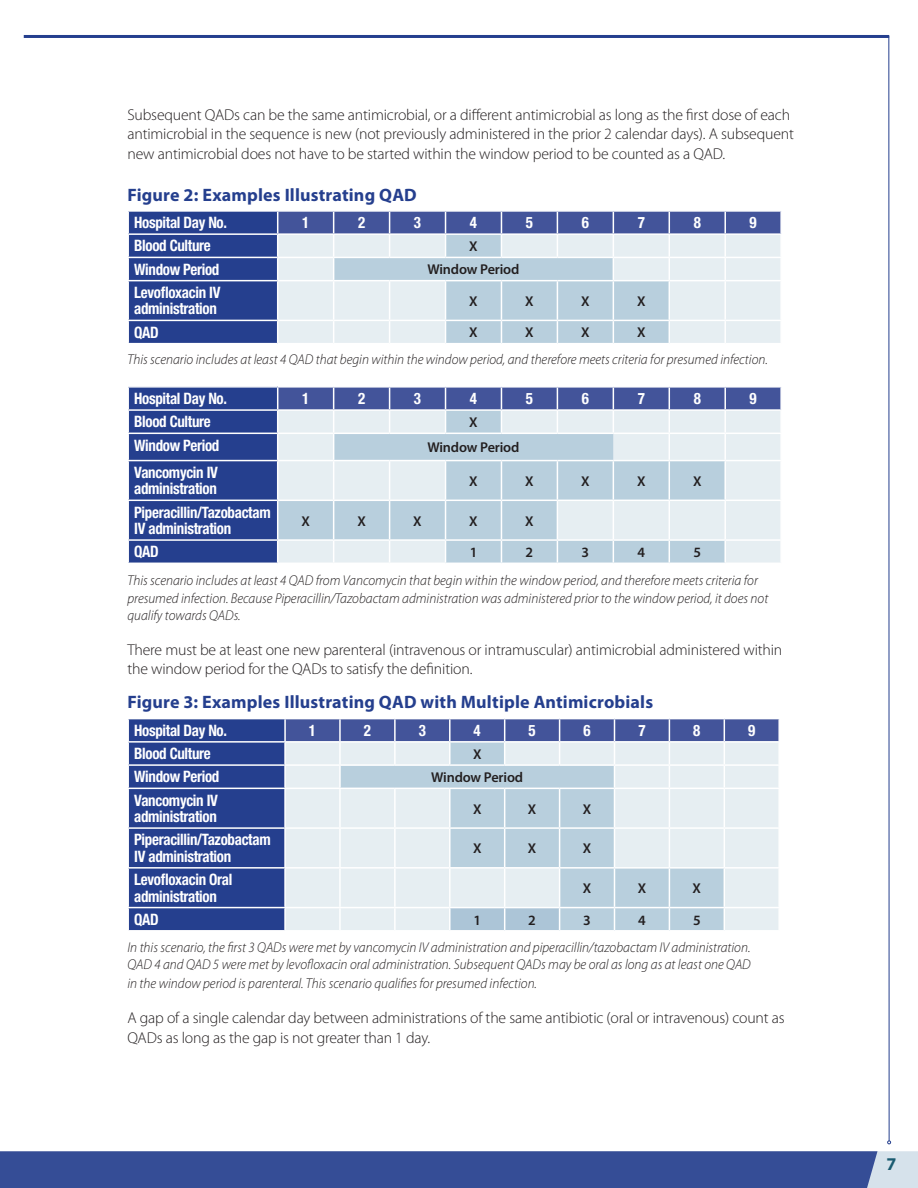
<style>
.page{position:relative;width:918px;height:1188px;background:#fff}
.page>*{position:absolute;margin:0;border:0;box-sizing:border-box;transform-origin:0 0}
.H2_Blue_12pt_ExSp_ab{font:700 18px "Myriad Pro";letter-spacing:.01em;color:#253f8e}
.t1{font:700 18px "Myriad Pro";color:#1a5b70}
.P1_10_5_Ex_Sp_After{font:300 15.75px/19.5px "Myriad Pro";letter-spacing:-.01em;color:#231f20}
.TH_H2_10_5_Bold_Cond{font:700 condensed 15.75px/16.5px "Helvetica Neue LT Std";letter-spacing:-.02em;color:#fff;scale:.95 1}
.P1_10_5_Lft{font:300 15.75px/19.5px "Myriad Pro";letter-spacing:-.01em;color:#231f20}
.TH_Title_10_5__Conde{font:700 condensed 15.75px "Helvetica Neue LT Std";letter-spacing:-.02em;color:#fff;scale:.95 1}
.TH_H2_10_5_Cntr{font:700 condensed 15.75px "Helvetica Neue LT Std";color:#fff;scale:.95 1}
.P1_10_5_Lft-2{font:italic 300 14.25px/17.1px "Myriad Pro";color:#231f20;scale:.95 1}
.P1_10_5_Ex_Sp_After-2{font:italic 300 14.25px "Myriad Pro";color:#231f20;scale:.95 1}
.TD_P1_Center{font:600 14.25px "Myriad Pro";letter-spacing:-.01em;color:#231f20}
</style>
<div class="page">
<div style="left:90px;top:1151px;width:828px;height:37px;background:#d6e2eb"></div>
<div style="left:0;top:1151px;width:878px;height:37px;background:#354d96"></div>
<hr style="left:24px;top:35px;width:865px;height:3px;background:#253f8e">
<hr style="left:888px;top:36px;width:1px;height:1105px;background:#253f8e">
<svg style="left:128px;top:211px;width:653px;height:133px;background:#9fafcd"></svg>
<hr style="left:724px;top:321px;width:2px;height:22px;background:#fff">
<hr style="left:669px;top:343px;width:56px;height:1px;background:#fff">
<hr style="left:669px;top:281px;width:1px;height:39px;background:#fff">
<svg style="left:128px;top:387px;width:653px;height:176px;background:#a0b1ce"></svg>
<hr style="left:725px;top:539px;width:57px;height:2px;background:#fff">
<hr style="left:724px;top:541px;width:2px;height:22px;background:#fff">
<hr style="left:780px;top:541px;width:2px;height:22px;background:#fff">
<svg style="left:128px;top:719px;width:651px;height:212px;background:#a4b4d0"></svg>
<hr style="left:778px;top:908px;width:2px;height:22px;background:#fff">
<hr style="left:285px;top:930px;width:55px;height:2px;background:#fff">
<hr style="left:340px;top:930px;width:55px;height:2px;background:#fff">
<hr style="left:395px;top:930px;width:55px;height:2px;background:#fff">
<hr style="left:450px;top:930px;width:55px;height:2px;background:#fff">
<hr style="left:505px;top:930px;width:55px;height:2px;background:#fff">
<hr style="left:560px;top:930px;width:54px;height:2px;background:#fff">
<hr style="left:615px;top:930px;width:54px;height:2px;background:#fff">
<hr style="left:669px;top:930px;width:55px;height:2px;background:#fff">
<hr style="left:724px;top:930px;width:56px;height:2px;background:#fff">
<p class="P1_10_5_Lft" style="left:127px;top:105px;width:668px">Subsequent QADs can be the same antimicrobial, or a different antimicrobial as long as the first dose of each antimicrobial in the sequence is new (not previously administered in the prior 2 calendar days). A subsequent new antimicrobial does not have to be started within the window period to be counted as a QAD.</p>
<h2 class="H2_Blue_12pt_ExSp_ab" style="left:127px;top:185px;width:291px">Figure 2: Examples Illustrating QAD</h2>
<h2 class="TH_Title_10_5__Conde" style="left:134px;top:213px;width:99px">Hospital Day No.</h2>
<h2 class="TH_H2_10_5_Cntr" style="left:302px;top:213px;width:9px">1</h2>
<h2 class="TH_H2_10_5_Cntr" style="left:358px;top:213px;width:9px">2</h2>
<h2 class="TH_H2_10_5_Cntr" style="left:414px;top:213px;width:9px">3</h2>
<h2 class="TH_H2_10_5_Cntr" style="left:470px;top:213px;width:9px">4</h2>
<h2 class="TH_H2_10_5_Cntr" style="left:526px;top:213px;width:9px">5</h2>
<h2 class="TH_H2_10_5_Cntr" style="left:582px;top:213px;width:9px">6</h2>
<h2 class="TH_H2_10_5_Cntr" style="left:638px;top:213px;width:9px">7</h2>
<h2 class="TH_H2_10_5_Cntr" style="left:694px;top:213px;width:9px">8</h2>
<h2 class="TH_H2_10_5_Cntr" style="left:750px;top:213px;width:9px">9</h2>
<h2 class="TH_H2_10_5_Bold_Cond" style="left:134px;top:237px;width:82px">Blood Culture</h2>
<p class="TD_P1_Center" style="left:469px;top:238px;width:10px">X</p>
<h2 class="TH_H2_10_5_Bold_Cond" style="left:134px;top:261px;width:91px">Window Period</h2>
<p class="TD_P1_Center" style="left:428px;top:262px;width:93px">Window Period</p>
<h2 class="TH_H2_10_5_Bold_Cond" style="left:134px;top:284px;width:92px">Levofloxacin IV administration</h2>
<p class="TD_P1_Center" style="left:469px;top:293px;width:10px">X</p>
<p class="TD_P1_Center" style="left:525px;top:293px;width:10px">X</p>
<p class="TD_P1_Center" style="left:581px;top:293px;width:10px">X</p>
<p class="TD_P1_Center" style="left:637px;top:293px;width:10px">X</p>
<h2 class="TH_H2_10_5_Bold_Cond" style="left:134px;top:324px;width:27px">QAD</h2>
<p class="TD_P1_Center" style="left:469px;top:325px;width:10px">X</p>
<p class="TD_P1_Center" style="left:525px;top:325px;width:10px">X</p>
<p class="TD_P1_Center" style="left:581px;top:325px;width:10px">X</p>
<p class="TD_P1_Center" style="left:637px;top:325px;width:10px">X</p>
<p class="P1_10_5_Ex_Sp_After-2" style="left:127px;top:352px;width:676px">This scenario includes at least 4 QAD that begin within the window period, and therefore meets criteria for presumed infection.</p>
<h2 class="TH_Title_10_5__Conde" style="left:134px;top:389px;width:99px">Hospital Day No.</h2>
<h2 class="TH_H2_10_5_Cntr" style="left:302px;top:389px;width:9px">1</h2>
<h2 class="TH_H2_10_5_Cntr" style="left:358px;top:389px;width:9px">2</h2>
<h2 class="TH_H2_10_5_Cntr" style="left:414px;top:389px;width:9px">3</h2>
<h2 class="TH_H2_10_5_Cntr" style="left:470px;top:389px;width:9px">4</h2>
<h2 class="TH_H2_10_5_Cntr" style="left:526px;top:389px;width:9px">5</h2>
<h2 class="TH_H2_10_5_Cntr" style="left:582px;top:389px;width:9px">6</h2>
<h2 class="TH_H2_10_5_Cntr" style="left:638px;top:389px;width:9px">7</h2>
<h2 class="TH_H2_10_5_Cntr" style="left:694px;top:389px;width:9px">8</h2>
<h2 class="TH_H2_10_5_Cntr" style="left:750px;top:389px;width:9px">9</h2>
<h2 class="TH_H2_10_5_Bold_Cond" style="left:134px;top:413px;width:82px">Blood Culture</h2>
<p class="TD_P1_Center" style="left:469px;top:414px;width:10px">X</p>
<h2 class="TH_H2_10_5_Bold_Cond" style="left:134px;top:437px;width:91px">Window Period</h2>
<p class="TD_P1_Center" style="left:428px;top:440px;width:93px">Window Period</p>
<h2 class="TH_H2_10_5_Bold_Cond" style="left:134px;top:464px;width:90px">Vancomycin IV administration</h2>
<p class="TD_P1_Center" style="left:469px;top:473px;width:10px">X</p>
<p class="TD_P1_Center" style="left:525px;top:473px;width:10px">X</p>
<p class="TD_P1_Center" style="left:581px;top:473px;width:10px">X</p>
<p class="TD_P1_Center" style="left:637px;top:473px;width:10px">X</p>
<p class="TD_P1_Center" style="left:693px;top:473px;width:10px">X</p>
<h2 class="TH_H2_10_5_Bold_Cond" style="left:134px;top:504px;width:145px">Piperacillin/Tazobactam<br>IV administration</h2>
<p class="TD_P1_Center" style="left:301px;top:513px;width:10px">X</p>
<p class="TD_P1_Center" style="left:357px;top:513px;width:10px">X</p>
<p class="TD_P1_Center" style="left:413px;top:513px;width:10px">X</p>
<p class="TD_P1_Center" style="left:469px;top:513px;width:10px">X</p>
<p class="TD_P1_Center" style="left:525px;top:513px;width:10px">X</p>
<h2 class="TH_H2_10_5_Bold_Cond" style="left:134px;top:543px;width:27px">QAD</h2>
<p class="TD_P1_Center" style="left:470px;top:544px;width:9px">1</p>
<p class="TD_P1_Center" style="left:526px;top:544px;width:9px">2</p>
<p class="TD_P1_Center" style="left:582px;top:544px;width:9px">3</p>
<p class="TD_P1_Center" style="left:638px;top:544px;width:9px">4</p>
<p class="TD_P1_Center" style="left:693px;top:544px;width:9px">5</p>
<p class="P1_10_5_Lft-2" style="left:127px;top:572px;width:676px">This scenario includes at least 4 QAD from Vancomycin that begin within the window period, and therefore meets criteria for presumed infection. Because Piperacillin/Tazobactam administration was administered prior to the window period, it does not qualify towards QADs.</p>
<p class="P1_10_5_Ex_Sp_After" style="left:127px;top:640px;width:656px">There must be at least one new parenteral (intravenous or intramuscular) antimicrobial administered within the window period for the QADs to satisfy the definition.</p>
<h2 class="H2_Blue_12pt_ExSp_ab" style="left:127px;top:692px;width:527px">Figure 3: Examples Illustrating QAD with Multiple Antimicrobials</h2>
<h2 class="TH_Title_10_5__Conde" style="left:134px;top:721px;width:99px">Hospital Day No.</h2>
<h2 class="TH_H2_10_5_Cntr" style="left:309px;top:721px;width:9px">1</h2>
<h2 class="TH_H2_10_5_Cntr" style="left:364px;top:721px;width:9px">2</h2>
<h2 class="TH_H2_10_5_Cntr" style="left:419px;top:721px;width:9px">3</h2>
<h2 class="TH_H2_10_5_Cntr" style="left:474px;top:721px;width:9px">4</h2>
<h2 class="TH_H2_10_5_Cntr" style="left:529px;top:721px;width:9px">5</h2>
<h2 class="TH_H2_10_5_Cntr" style="left:583px;top:721px;width:9px">6</h2>
<h2 class="TH_H2_10_5_Cntr" style="left:638px;top:721px;width:9px">7</h2>
<h2 class="TH_H2_10_5_Cntr" style="left:693px;top:721px;width:9px">8</h2>
<h2 class="TH_H2_10_5_Cntr" style="left:748px;top:721px;width:9px">9</h2>
<h2 class="TH_H2_10_5_Bold_Cond" style="left:134px;top:745px;width:82px">Blood Culture</h2>
<p class="TD_P1_Center" style="left:473px;top:746px;width:10px">X</p>
<h2 class="TH_H2_10_5_Bold_Cond" style="left:134px;top:768px;width:91px">Window Period</h2>
<p class="TD_P1_Center" style="left:431px;top:769px;width:93px">Window Period</p>
<h2 class="TH_H2_10_5_Bold_Cond" style="left:134px;top:792px;width:90px">Vancomycin IV administration</h2>
<p class="TD_P1_Center" style="left:473px;top:801px;width:10px">X</p>
<p class="TD_P1_Center" style="left:528px;top:801px;width:10px">X</p>
<p class="TD_P1_Center" style="left:583px;top:801px;width:10px">X</p>
<h2 class="TH_H2_10_5_Bold_Cond" style="left:134px;top:831px;width:145px">Piperacillin/Tazobactam<br>IV administration</h2>
<p class="TD_P1_Center" style="left:473px;top:841px;width:10px">X</p>
<p class="TD_P1_Center" style="left:528px;top:841px;width:10px">X</p>
<p class="TD_P1_Center" style="left:583px;top:841px;width:10px">X</p>
<h2 class="TH_H2_10_5_Bold_Cond" style="left:134px;top:871px;width:105px">Levofloxacin Oral administration</h2>
<p class="TD_P1_Center" style="left:583px;top:880px;width:10px">X</p>
<p class="TD_P1_Center" style="left:638px;top:880px;width:10px">X</p>
<p class="TD_P1_Center" style="left:693px;top:880px;width:10px">X</p>
<h2 class="TH_H2_10_5_Bold_Cond" style="left:134px;top:911px;width:27px">QAD</h2>
<p class="TD_P1_Center" style="left:473px;top:912px;width:9px">1</p>
<p class="TD_P1_Center" style="left:528px;top:912px;width:9px">2</p>
<p class="TD_P1_Center" style="left:583px;top:912px;width:9px">3</p>
<p class="TD_P1_Center" style="left:638px;top:912px;width:9px">4</p>
<p class="TD_P1_Center" style="left:693px;top:912px;width:9px">5</p>
<p class="P1_10_5_Lft-2" style="left:127px;top:939px;width:658px">In this scenario, the first 3 QADs were met by vancomycin IV administration and piperacillin/tazobactam IV administration.<br>QAD 4 and QAD 5 were met by levofloxacin oral administration. Subsequent QADs may be oral as long as at least one QAD</p>
<p class="P1_10_5_Lft-2" style="left:127px;top:975px;width:433px">in the window period is parenteral. This scenario qualifies for presumed infection.</p>
<p class="P1_10_5_Ex_Sp_After" style="left:127px;top:1009px;width:659px">A gap of a single calendar day between administrations of the same antibiotic (oral or intravenous) count as<br>QADs as long as the gap is not greater than 1 day.</p>
<p class="t1" style="left:887px;top:1154px;width:11px">7</p>
</div>
